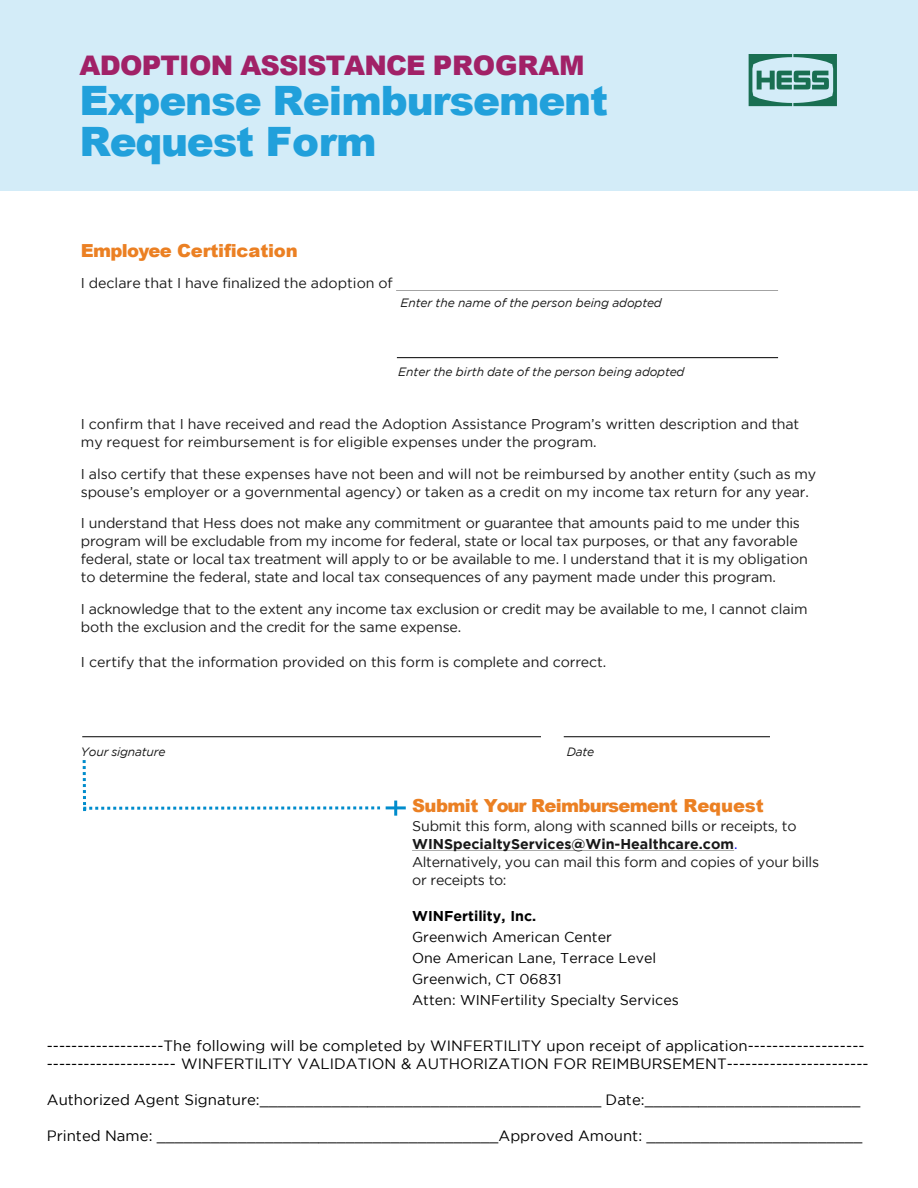
<style>
.page{position:relative;width:918px;height:1188px;background:#fff}
.page>*{position:absolute;margin:0;border:0;box-sizing:border-box;transform-origin:0 0}
.t1{font:900 40.5px/40.5px "Arial";letter-spacing:-.025em;color:#21a0db}
.t2{font:900 27px "Arial";letter-spacing:-.03em;color:#a12167}
.t3{font:900 18px "Arial";letter-spacing:-.035em;color:#eb8023}
.t4{font:900 18px "Arial";letter-spacing:-.015em;color:#eb8023}
.t5{font:15px/18px "Gotham";color:#000}
.t6{font:14.25px/18px "Gotham";letter-spacing:-.01em;color:#191919}
.t7{font:14.25px "Gotham";color:#000}
.t8{font:700 14.25px "Gotham";color:#000}
.t9{font:italic 12px "Gotham";color:#191919}
.s1{font-weight:700}
.s2{color:#00f}
</style>
<div class="page">
<svg style="left:396px;top:290px;width:382px;height:1px"></svg>
<div style="left:0;top:0;width:918px;height:190px;background:#d3ecf8"></div>
<svg style="left:749px;top:54px;width:88px;height:52px"></svg>
<hr style="left:386px;top:806px;width:20px;height:3px;background:#008ccc">
<hr style="left:394px;top:801px;width:3px;height:15px;background:#008ccc">
<svg style="left:82px;top:760px;width:298px;height:52px"></svg>
<hr style="left:397px;top:357px;width:381px;height:1px;background:#000">
<hr style="left:82px;top:736px;width:459px;height:1px;background:#000">
<hr style="left:564px;top:736px;width:206px;height:1px;background:#000">
<p class="t2" style="left:79px;top:46px;width:507px">ADOPTION ASSISTANCE PROGRAM</p>
<h2 class="t1" style="left:79px;top:79px;width:530px">Expense Reimbursement<br>Request Form</h2>
<p class="t4" style="left:81px;top:237px;width:218px">Employee Certification</p>
<p class="t6" style="left:81px;top:274px;width:313px">I declare that I have finalized the adoption of</p>
<p class="t9" style="left:400px;top:296px;width:263px">Enter the name of the person being adopted</p>
<p class="t9" style="left:398px;top:365px;width:288px">Enter the birth date of the person being adopted</p>
<p class="t6" style="left:81px;top:414px;width:720px">I confirm that I have received and read the Adoption Assistance Program’s written description and that my request for reimbursement is for eligible expenses under the program.</p>
<p class="t6" style="left:81px;top:465px;width:737px">I also certify that these expenses have not been and will not be reimbursed by another entity (such as my spouse’s employer or a governmental agency) or taken as a credit on my income tax return for any year.</p>
<p class="t6" style="left:81px;top:514px;width:728px">I understand that Hess does not make any commitment or guarantee that amounts paid to me under this program will be excludable from my income for federal, state or local tax purposes, or that any favorable federal, state or local tax treatment will apply to or be available to me. I understand that it is my obligation to determine the federal, state and local tax consequences of any payment made under this program.</p>
<p class="t6" style="left:81px;top:599px;width:728px">I acknowledge that to the extent any income tax exclusion or credit may be available to me, I cannot claim both the exclusion and the credit for the same expense.</p>
<p class="t6" style="left:81px;top:653px;width:527px">I certify that the information provided on this form is complete and correct.</p>
<p class="t9" style="left:81px;top:745px;width:86px">Your signature</p>
<p class="t9" style="left:567px;top:745px;width:29px">Date</p>
<p class="t3" style="left:412px;top:793px;width:353px">Submit Your Reimbursement Request</p>
<p class="t6" style="left:412px;top:816px;width:386px">Submit this form, along with scanned bills or receipts, to<br><span class="s1">WINSpecialtyServices@Win-Healthcare.com</span><span class="s2">.</span></p>
<p class="t6" style="left:412px;top:852px;width:409px">Alternatively, you can mail this form and copies of your bills or receipts to:</p>
<p class="t8" style="left:412px;top:908px;width:126px">WINFertility, Inc.</p>
<p class="t7" style="left:412px;top:929px;width:201px">Greenwich American Center</p>
<p class="t7" style="left:412px;top:950px;width:246px">One American Lane, Terrace Level</p>
<p class="t7" style="left:412px;top:971px;width:151px">Greenwich, CT 06831</p>
<p class="t7" style="left:412px;top:992px;width:268px">Atten: WINFertility Specialty Services</p>
<p class="t5" style="left:47px;top:1036px;width:823px">-------------------The following will be completed by WINFERTILITY upon receipt of application------------------- --------------------- WINFERTILITY VALIDATION &amp; AUTHORIZATION FOR REIMBURSEMENT-----------------------</p>
<p class="t5" style="left:47px;top:1090px;width:815px">Authorized Agent Signature:______________________________________ Date:________________________</p>
<p class="t5" style="left:47px;top:1126px;width:817px">Printed Name: ______________________________________Approved Amount: ________________________</p>
</div>
